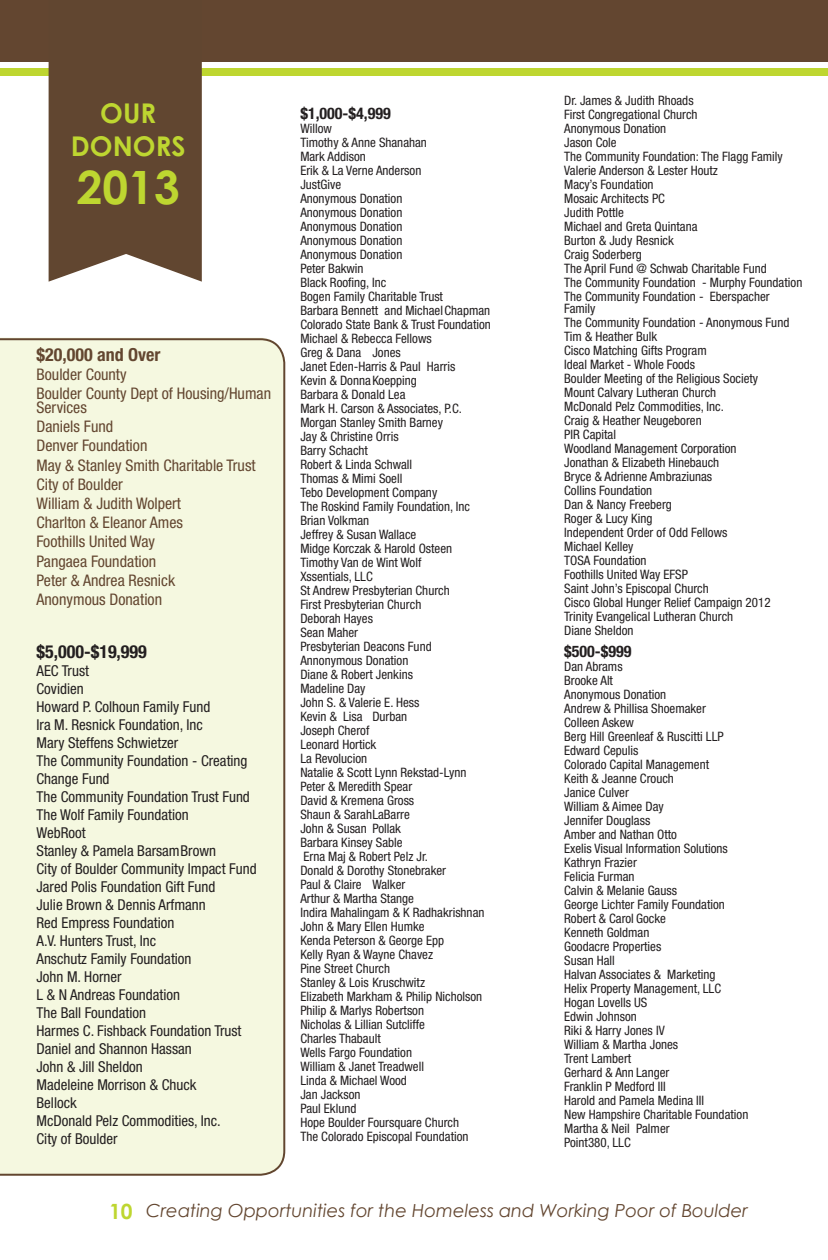
<style>
.page{position:relative;width:828px;height:1260px;background:#fff}
.page>*{position:absolute;margin:0;border:0;box-sizing:border-box;transform-origin:0 0}
.t1{font:700 46px "Century Gothic";color:#bed630}
.t2{font:700 27.2px/32.6px "Century Gothic";color:#bed630;text-align:center}
.t3{font:italic 18px "Century Gothic";color:#634630}
.t4{font:700 condensed 18px "Helvetica Neue";color:#634630}
.t5{font:700 condensed 18px "Helvetica Neue";color:#231f20}
.t6{font:condensed 16px/19.2px "Helvetica Neue";color:#634630}
.t7{font:700 condensed 16px "Helvetica Neue";color:#231f20}
.t8{font:condensed 15px/18px "Helvetica Neue";color:#231f20}
.t9{font:condensed 13px/14px "Helvetica Neue";color:#231f20}
.s1{font-weight:700;font-style:normal;font-size:21px;color:#bed630}
</style>
<div class="page">
<div style="left:0;top:0;width:828px;height:61px;background:#634630"></div>
<div style="left:0;top:68px;width:828px;height:8px;background:#bed630"></div>
<svg style="left:49px;top:61px;width:153px;height:221px;background:#6b523d"></svg>
<div style="left:0;top:338px;width:285px;height:838px;background:#f5f8e0"></div>
<h2 class="t2" style="left:71px;top:96px;width:116px">OUR<br>DONORS</h2>
<h1 class="t1" style="left:77px;top:158px;width:105px">2013</h1>
<h3 class="t4" style="left:37px;top:343px;width:125px">$20,000 and Over</h3>
<p class="t6" style="left:37px;top:364px;width:236px">Boulder County<br>Boulder County Dept of Housing/Human</p>
<p class="t6" style="left:37px;top:398px;width:221px">Services<br>Daniels Fund<br>Denver Foundation<br>May &amp; Stanley Smith Charitable Trust<br>City of Boulder<br>William &amp; Judith Wolpert<br>Charlton &amp; Eleanor Ames<br>Foothills United Way<br>Pangaea Foundation<br>Peter &amp; Andrea Resnick<br>Anonymous Donation</p>
<h3 class="t5" style="left:37px;top:640px;width:112px">$5,000-$19,999</h3>
<p class="t8" style="left:37px;top:661px;width:222px">AEC Trust<br>Covidien<br>Howard P. Colhoun Family Fund<br>Ira M. Resnick Foundation, Inc<br>Mary Steffens Schwietzer<br>The Community Foundation - Creating<br>Change Fund<br>The Community Foundation Trust Fund<br>The Wolf Family Foundation<br>WebRoot<br>Stanley &amp; Pamela BarsamBrown<br>City of Boulder Community Impact Fund<br>Jared Polis Foundation Gift Fund<br>Julie Brown &amp; Dennis Arfmann<br>Red Empress Foundation<br>A.V. Hunters Trust, Inc<br>Anschutz Family Foundation<br>John M. Horner<br>L &amp; N Andreas Foundation<br>The Ball Foundation<br>Harmes C. Fishback Foundation Trust<br>Daniel and Shannon Hassan<br>John &amp; Jill Sheldon<br>Madeleine Morrison &amp; Chuck<br>Bellock<br>McDonald Pelz Commodities, Inc.<br>City of Boulder</p>
<p class="t7" style="left:300px;top:104px;width:92px">$1,000-$4,999</p>
<p class="t9" style="left:300px;top:121px;width:192px">Willow<br>Timothy &amp; Anne Shanahan<br>Mark Addison<br>Erik &amp; La Verne Anderson<br>JustGive<br>Anonymous Donation<br>Anonymous Donation<br>Anonymous Donation<br>Anonymous Donation<br>Anonymous Donation<br>Peter Bakwin<br>Black Roofing, Inc<br>Bogen Family Charitable Trust<br>Barbara Bennett and MichaelChapman<br>Colorado State Bank &amp; Trust Foundation<br>Michael &amp; Rebecca Fellows<br>Greg &amp; Dana Jones<br>Janet Eden-Harris &amp; Paul Harris<br>Kevin &amp; DonnaKoepping<br>Barbara &amp; Donald Lea<br>Mark H. Carson &amp; Associates, P.C.<br>Morgan Stanley Smith Barney<br>Jay &amp; Christine Orris<br>Barry Schacht<br>Robert &amp; Linda Schwall<br>Thomas &amp; Mimi Soell<br>Tebo Development Company<br>The Roskind Family Foundation, Inc<br>Brian Volkman<br>Jeffrey &amp; Susan Wallace<br>Midge Korczak &amp; Harold Osteen<br>Timothy Van de Wint Wolf<br>Xssentials, LLC<br>St Andrew Presbyterian Church<br>First Presbyterian Church<br>Deborah Hayes<br>Sean Maher<br>Presbyterian Deacons Fund<br>Annonymous Donation<br>Diane &amp; Robert Jenkins<br>Madeline Day<br>John S. &amp; Valerie E. Hess<br>Kevin &amp; Lisa Durban<br>Joseph Cherof<br>Leonard Hortick<br>La Revolucion<br>Natalie &amp; Scott Lynn Rekstad-Lynn<br>Peter &amp; Meredith Spear<br>David &amp; Kremena Gross<br>Shaun &amp; SarahLaBarre<br>John &amp; Susan Pollak<br>Barbara Kinsey Sable<br>Erna Maj &amp; Robert Pelz Jr.<br>Donald &amp; Dorothy Stonebraker<br>Paul &amp; Claire Walker<br>Arthur &amp; Martha Stange<br>Indira Mahalingam &amp; K Radhakrishnan<br>John &amp; Mary Ellen Humke<br>Kenda Peterson &amp; George Epp<br>Kelly Ryan &amp; Wayne Chavez<br>Pine Street Church<br>Stanley &amp; Lois Kruschwitz<br>Elizabeth Markham &amp; Philip Nicholson<br>Philip &amp; Marlys Robertson<br>Nicholas &amp; Lillian Sutcliffe<br>Charles Thabault<br>Wells Fargo Foundation<br>William &amp; Janet Treadwell<br>Linda &amp; Michael Wood<br>Jan Jackson<br>Paul Eklund<br>Hope Boulder Foursquare Church<br>The Colorado Episcopal Foundation</p>
<p class="t9" style="left:564px;top:93px;width:240px">Dr. James &amp; Judith Rhoads<br>First Congregational Church<br>Anonymous Donation<br>Jason Cole<br>The Community Foundation: The Flagg Family<br>Valerie Anderson &amp; Lester Houtz<br>Macy’s Foundation<br>Mosaic Architects PC<br>Judith Pottle<br>Michael and Greta Quintana<br>Burton &amp; Judy Resnick<br>Craig Soderberg<br>The April Fund @ Schwab Charitable Fund<br>The Community Foundation - Murphy Foundation<br>The Community Foundation - Eberspacher</p>
<p class="t9" style="left:564px;top:301px;width:227px">Family<br>The Community Foundation - Anonymous Fund<br>Tim &amp; Heather Bulk<br>Cisco Matching Gifts Program<br>Ideal Market - Whole Foods<br>Boulder Meeting of the Religious Society<br>Mount Calvary Lutheran Church<br>McDonald Pelz Commodities, Inc.<br>Craig &amp; Heather Neugeboren<br>PIR Capital<br>Woodland Management Corporation<br>Jonathan &amp; Elizabeth Hinebauch<br>Bryce &amp; Adrienne Ambraziunas<br>Collins Foundation<br>Dan &amp; Nancy Freeberg<br>Roger &amp; Lucy King<br>Independent Order of Odd Fellows<br>Michael Kelley<br>TOSA Foundation<br>Foothills United Way EFSP<br>Saint John’s Episcopal Church<br>Cisco Global Hunger Relief Campaign 2012<br>Trinity Evangelical Lutheran Church<br>Diane Sheldon</p>
<p class="t7" style="left:564px;top:642px;width:69px">$500-$999</p>
<p class="t9" style="left:564px;top:659px;width:186px">Dan Abrams<br>Brooke Alt<br>Anonymous Donation<br>Andrew &amp; Phillisa Shoemaker<br>Colleen Askew<br>Berg Hill Greenleaf &amp; Ruscitti LLP<br>Edward Cepulis<br>Colorado Capital Management<br>Keith &amp; Jeanne Crouch<br>Janice Culver<br>William &amp; Aimee Day<br>Jennifer Douglass<br>Amber and Nathan Otto<br>Exelis Visual Information Solutions<br>Kathryn Frazier<br>Felicia Furman<br>Calvin &amp; Melanie Gauss<br>George Lichter Family Foundation<br>Robert &amp; Carol Gocke<br>Kenneth Goldman<br>Goodacre Properties<br>Susan Hall<br>Halvan Associates &amp; Marketing<br>Helix Property Management, LLC<br>Hogan Lovells US<br>Edwin Johnson<br>Riki &amp; Harry Jones IV<br>William &amp; Martha Jones<br>Trent Lambert<br>Gerhard &amp; Ann Langer<br>Franklin P Medford III<br>Harold and Pamela Medina III<br>New Hampshire Charitable Foundation<br>Martha &amp; Neil Palmer<br>Point380, LLC</p>
<h3 class="t3" style="left:109px;top:1199px;width:640px"><span class="s1">10</span> Creating Opportunities for the Homeless and Working Poor of Boulder</h3>
</div>
